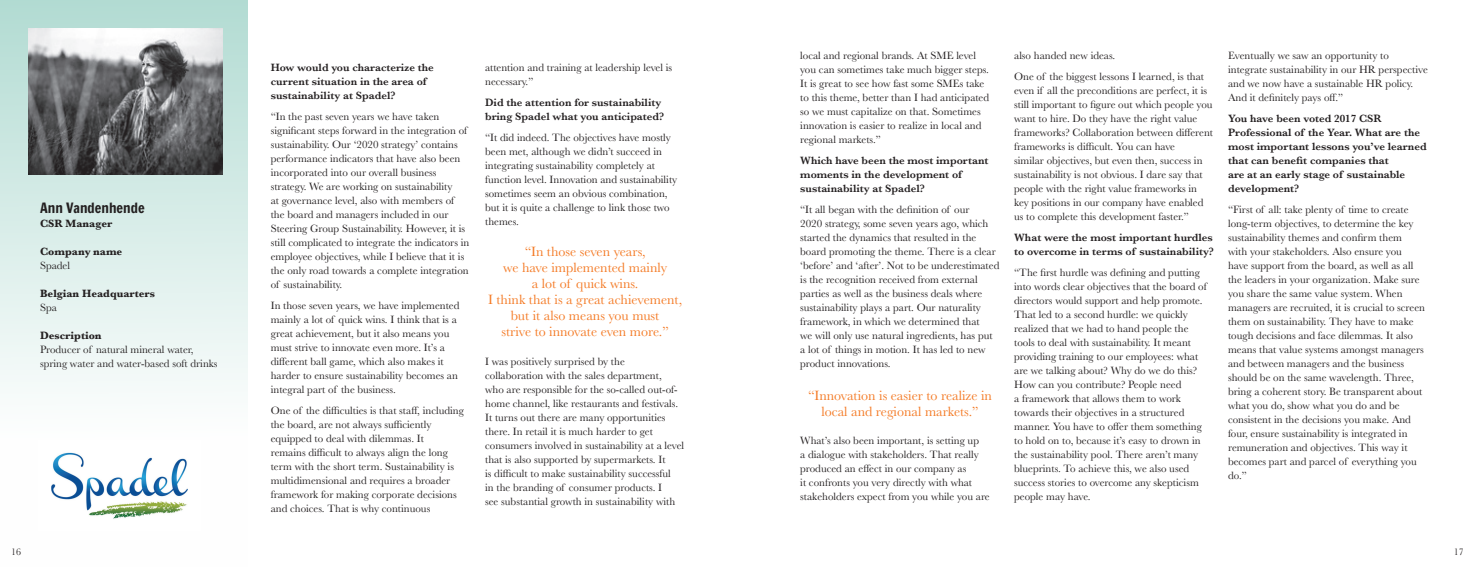
<style>
.page{position:relative;width:1475px;height:567px;background:#fff}
.page>*{position:absolute;margin:0;border:0;box-sizing:border-box;transform-origin:0 0}
.t1{font:14px/16px "Baskerville";color:#f47923;text-align:center}
.t2{font:14px "Francois One";color:#231f20}
.t3{font:11px/14px "Baskerville";color:#231f20}
.t4{font:600 11px/14px "Baskerville";color:#231f20}
.t5{font:700 11px "Baskerville";color:#231f20}
.t6{font:10px "Baskerville";color:#231f20}
</style>
<div class="page">
<div style="left:0;top:0;width:248px;height:567px;background:linear-gradient(to bottom,#b2d9d0,#fff)"></div>
<img style="left:39px;top:440px;width:161px;height:91px">
<img style="left:28px;top:28px;width:194px;height:146px">
<p class="t2" style="left:40px;top:198px;width:106px">Ann Vandenhende</p>
<p class="t5" style="left:40px;top:216px;width:74px">CSR Manager</p>
<p class="t5" style="left:40px;top:244px;width:84px">Company name</p>
<p class="t3" style="left:40px;top:259px;width:32px">Spadel</p>
<p class="t5" style="left:40px;top:286px;width:116px">Belgian Headquarters</p>
<p class="t3" style="left:40px;top:301px;width:18px">Spa</p>
<p class="t5" style="left:40px;top:328px;width:63px">Description</p>
<p class="t3" style="left:40px;top:343px;width:179px">Producer of natural mineral water, spring water and water-based soft drinks</p>
<p class="t4" style="left:271px;top:60px;width:165px">How would you characterize the current situation in the area of sustainability at Spadel?</p>
<p class="t3" style="left:271px;top:109px;width:200px">“In the past seven years we have taken significant steps forward in the integration of sustainability. Our ‘2020 strategy’ contains performance indicators that have also been incorporated into our overall business strategy. We are working on sustainability<br>at governance level, also with members of the board and managers included in our Steering Group Sustainability. However, it is still complicated to integrate the indicators in employee objectives, while I believe that it is the only road towards a complete integration of sustainability.</p>
<p class="t3" style="left:271px;top:298px;width:190px">In those seven years, we have implemented mainly a lot of quick wins. I think that is a great achievement, but it also means you must strive to innovate even more. It’s a different ball game, which also makes it harder to ensure sustainability becomes an integral part of the business.</p>
<p class="t3" style="left:271px;top:403px;width:195px">One of the difficulties is that staff, including the board, are not always sufficiently equipped to deal with dilemmas. It<br>remains difficult to always align the long term with the short term. Sustainability is multidimensional and requires a broader framework for making corporate decisions and choices. That is why continuous</p>
<p class="t3" style="left:485px;top:60px;width:188px">attention and training at leadership level is necessary.”</p>
<p class="t4" style="left:485px;top:95px;width:180px">Did the attention for sustainability bring Spadel what you anticipated?</p>
<p class="t3" style="left:485px;top:130px;width:194px">“It did indeed. The objectives have mostly been met, although we didn’t succeed in integrating sustainability completely at function level. Innovation and sustainability sometimes seem an obvious combination, but it is quite a challenge to link those two themes.</p>
<p class="t1" style="left:488px;top:244px;width:195px">“In those seven years,<br>we have implemented mainly<br>a lot of quick wins.<br>I think that is a great achievement, but it also means you must<br>strive to innovate even more.”</p>
<p class="t3" style="left:485px;top:354px;width:200px">I was positively surprised by the collaboration with the sales department,<br>who are responsible for the so-called out-of&shy;home channel, like restaurants and festivals.<br>It turns out there are many opportunities there. In retail it is much harder to get consumers involved in sustainability at a level that is also supported by supermarkets. It<br>is difficult to make sustainability successful<br>in the branding of consumer products. I<br>see substantial growth in sustainability with</p>
<p class="t3" style="left:800px;top:48px;width:190px">local and regional brands. At SME level you can sometimes take much bigger steps.<br>It is great to see how fast some SMEs take to this theme, better than I had anticipated so we must capitalize on that. Sometimes innovation is easier to realize in local and regional markets.”</p>
<p class="t4" style="left:800px;top:153px;width:190px">Which have been the most important moments in the development of sustainability at Spadel?</p>
<p class="t3" style="left:800px;top:202px;width:201px">“It all began with the definition of our<br>2020 strategy, some seven years ago, which started the dynamics that resulted in the board promoting the theme. There is a clear ‘before’ and ‘after’. Not to be underestimated is the recognition received from external parties as well as the business deals where sustainability plays a part. Our naturality framework, in which we determined that<br>we will only use natural ingredients, has put a lot of things in motion. It has led to new product innovations.</p>
<p class="t1" style="left:807px;top:388px;width:185px">“Innovation is easier to realize in local and regional markets.”</p>
<p class="t3" style="left:800px;top:433px;width:191px">What’s also been important, is setting up<br>a dialogue with stakeholders. That really produced an effect in our company as<br>it confronts you very directly with what stakeholders expect from you while you are</p>
<p class="t3" style="left:1014px;top:45px;width:191px;line-height:21px">also handed new ideas.<br>One of the biggest lessons I learned, is that</p>
<p class="t3" style="left:1014px;top:83px;width:200px">even if all the preconditions are perfect, it is still important to figure out which people you want to hire. Do they have the right value frameworks? Collaboration between different frameworks is difficult. You can have<br>similar objectives, but even then, success in sustainability is not obvious. I dare say that people with the right value frameworks in key positions in our company have enabled us to complete this development faster.”</p>
<p class="t4" style="left:1014px;top:230px;width:201px">What were the most important hurdles to overcome in terms of sustainability?</p>
<p class="t3" style="left:1014px;top:265px;width:194px">“The first hurdle was defining and putting into words clear objectives that the board of directors would support and help promote.<br>That led to a second hurdle: we quickly realized that we had to hand people the tools to deal with sustainability. It meant providing training to our employees: what are we talking about? Why do we do this?<br>How can you contribute? People need<br>a framework that allows them to work towards their objectives in a structured manner. You have to offer them something to hold on to, because it’s easy to drown in the sustainability pool. There aren’t many blueprints. To achieve this, we also used success stories to overcome any skepticism people may have.</p>
<p class="t3" style="left:1227px;top:48px;width:201px">Eventually we saw an opportunity to integrate sustainability in our HR perspective and we now have a sustainable HR policy.<br>And it definitely pays off.”</p>
<p class="t4" style="left:1227px;top:111px;width:200px">You have been voted 2017 CSR<br>Professional of the Year. What are the most important lessons you’ve learned that can benefit companies that<br>are at an early stage of sustainable development?</p>
<p class="t3" style="left:1227px;top:202px;width:198px">“First of all: take plenty of time to create long-term objectives, to determine the key sustainability themes and confirm them<br>with your stakeholders. Also ensure you have support from the board, as well as all the leaders in your organization. Make sure you share the same value system. When managers are recruited, it is crucial to screen them on sustainability. They have to make tough decisions and face dilemmas. It also means that value systems amongst managers and between managers and the business should be on the same wavelength. Three, bring a coherent story. Be transparent about what you do, show what you do and be consistent in the decisions you make. And four, ensure sustainability is integrated in remuneration and objectives. This way it becomes part and parcel of everything you do.”</p>
<p class="t6" style="left:11px;top:545px;width:11px">16</p>
<p class="t6" style="left:1453px;top:545px;width:11px">17</p>
</div>
